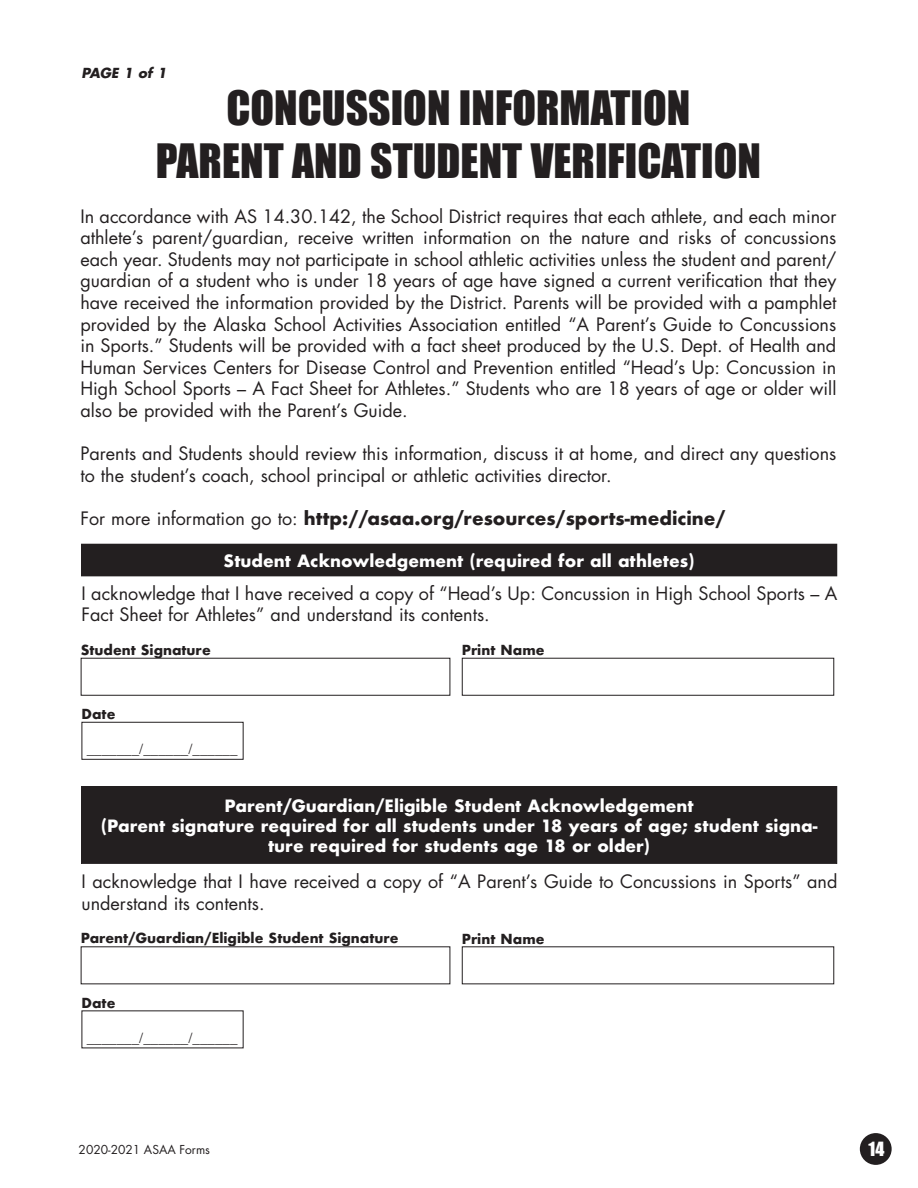
<style>
.page{position:relative;width:918px;height:1188px;background:#fff}
.page>*{position:absolute;margin:0;border:0;box-sizing:border-box;transform-origin:0 0}
.t1{font:43.5px/52.2px "Impact";color:#231f20;text-align:center}
.t2{font:18px/21.6px "Futura";color:#231f20}
.t3{font:700 18px "Futura";color:#231f20}
.t4{font:18px "Impact";color:#fff}
.t5{font:700 16.5px/19.8px "Futura";color:#fff;text-align:center}
.t6{font:15px "Times";color:#231f20}
.t7{font:700 13.5px "Futura";color:#231f20}
.t8{font:italic 700 13.5px "Futura";color:#231f20}
.t9{font:12px "Futura";color:#231f20}
.s1{font-weight:400}
</style>
<div class="page">
<div style="left:860px;top:1133px;width:32px;height:32px;background:#231f20;border-radius:50%"></div>
<div style="left:81px;top:658px;width:369px;height:38px;border:1px solid #231f20"></div>
<div style="left:82px;top:544px;width:755px;height:32px;background:#231f20"></div>
<div style="left:462px;top:658px;width:372px;height:38px;border:1px solid #231f20"></div>
<div style="left:82px;top:722px;width:162px;height:38px;border:1px solid #231f20"></div>
<div style="left:82px;top:787px;width:755px;height:76px;background:#231f20"></div>
<div style="left:81px;top:786px;width:756px;height:78px;border:1px solid #231f20"></div>
<p class="t8" style="left:82px;top:64px;width:87px">PAGE 1 of 1</p>
<h1 class="t1" style="left:156px;top:82px;width:607px">CONCUSSION INFORMATION<br>PARENT AND STUDENT VERIFICATION</h1>
<p class="t2" style="left:80px;top:205px;width:758px;text-align:justify">In accordance with AS 14.30 .142, the School District requires that each athlete, and each minor athlete’s parent/guardian, receive written information on the nature and risks of concussions each year. Students may not participate in school athletic activities unless the student and parent/ guardian of a student who is under 18 years of age have signed a current verification that they have received the information provided by the District. Parents will be provided with a pamphlet provided by the Alaska School Activities Association entitled “A Parent’s Guide to Concussions in Sports.” Students will be provided with a fact sheet produced by the U.S. Dept. of Health and Human Services Centers for Disease Control and Prevention entitled “Head’s Up: Concussion in High School Sports – A Fact Sheet for Athletes.” Students who are 18 years of age or older will also be provided with the Parent’s Guide.</p>
<p class="t2" style="left:80px;top:442px;width:758px">Parents and Students should review this information, discuss it at home, and direct any questions to the student’s coach, school principal or athletic activities director.</p>
<p class="t3" style="left:80px;top:506px;width:647px"><span class="s1">For more information go to:</span> http://asaa.org/resources/sports-medicine/</p>
<p class="t5" style="left:224px;top:551px;width:473px">Student Acknowledgement (required for all athletes)</p>
<p class="t2" style="left:82px;top:582px;width:758px">I acknowledge that I have received a copy of “Head’s Up: Concussion in High School Sports – A<br>Fact Sheet for Athletes” and understand its contents.</p>
<p class="t7" style="left:81px;top:641px;width:132px">Student Signature</p>
<p class="t7" style="left:82px;top:705px;width:35px">Date</p>
<p class="t6" style="left:87px;top:743px;width:152px">_______/______/______</p>
<p class="t7" style="left:462px;top:641px;width:84px">Print Name</p>
<p class="t5" style="left:101px;top:796px;width:718px">Parent/Guardian/Eligible Student Acknowledgement<br>(Parent signature required for all students under 18 years of age; student signa&shy;ture required for students age 18 or older)</p>
<p class="t2" style="left:82px;top:871px;width:757px">I acknowledge that I have received a copy of “A Parent’s Guide to Concussions in Sports” and understand its contents.</p>
<p class="t7" style="left:462px;top:930px;width:84px">Print Name</p>
<p class="t7" style="left:81px;top:929px;width:319px">Parent/Guardian/Eligible Student Signature</p>
<p class="t7" style="left:82px;top:994px;width:35px">Date</p>
<p class="t6" style="left:87px;top:1032px;width:152px">_______/______/______</p>
<p class="t9" style="left:79px;top:1141px;width:133px">2020-2021 ASAA Forms</p>
<p class="t4" style="left:868px;top:1138px;width:17px">14</p>
</div>
